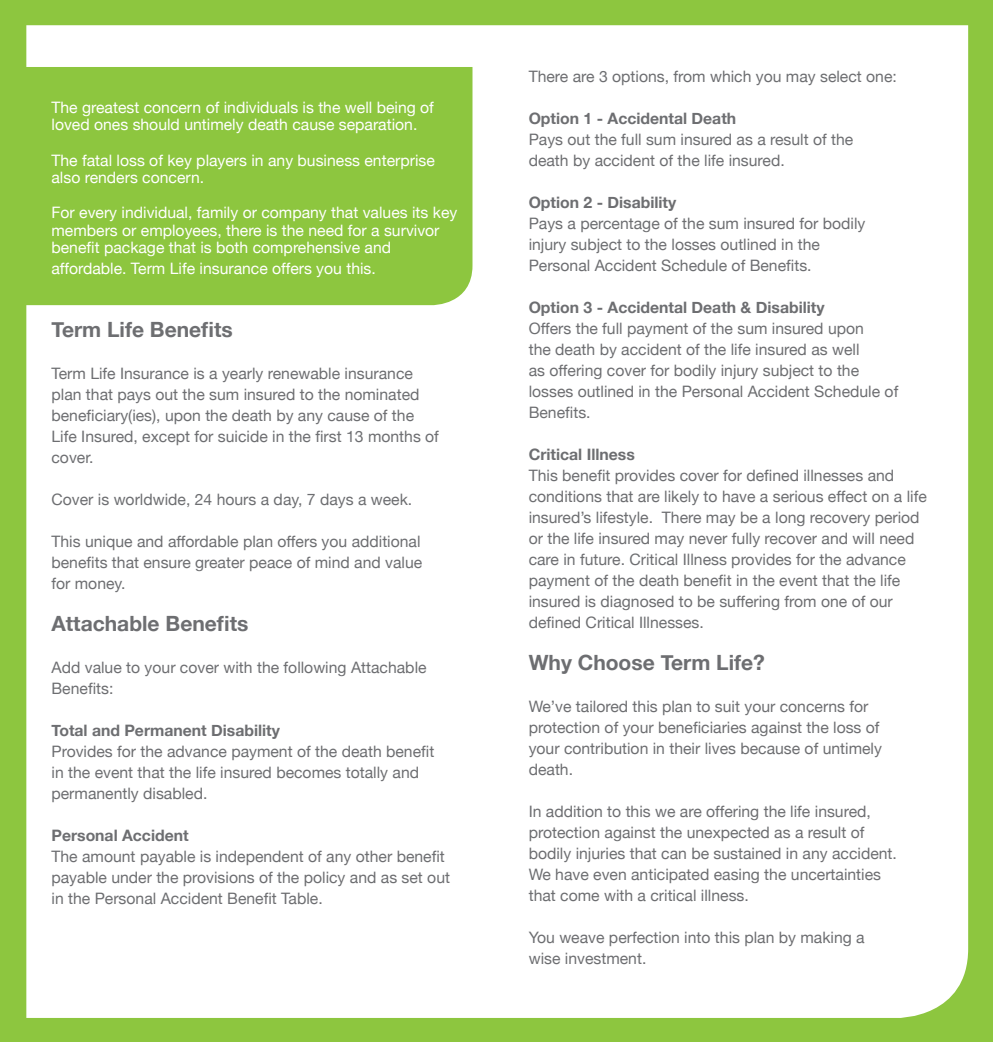
<style>
.page{position:relative;width:993px;height:1042px;background:#fff}
.page>*{position:absolute;margin:0;border:0;box-sizing:border-box;transform-origin:0 0}
.t1{font:700 21px "Helvetica Neue";color:#6d6e71}
.t2{font:15.75px/21px "Helvetica Neue";color:#6d6e71}
.t3{font:15.75px/17.5px "Helvetica Neue";color:#fff}
.t4{font:700 15.75px "Helvetica Neue";color:#6d6e71}
</style>
<div class="page">
<div style="left:0;top:0;width:992px;height:1042px;background:#8dc63f"></div>
<div style="left:26px;top:25px;width:941px;height:993px;background:#fff"></div>
<svg style="left:26px;top:67px;width:446px;height:238px"></svg>
<p class="t3" style="left:51px;top:98px;width:384px">The greatest concern of individuals is the well being of loved ones should untimely death cause separation.</p>
<p class="t3" style="left:51px;top:151px;width:385px">The fatal loss of key players in any business enterprise also renders concern.</p>
<p class="t3" style="left:51px;top:203px;width:407px">For every individual, family or company that values its key members or employees, there is the need for a survivor benefit package that is both comprehensive and</p>
<p class="t3" style="left:51px;top:259px;width:326px">affordable. Term Life insurance offers you this.</p>
<h1 class="t1" style="left:51px;top:316px;width:183px">Term Life Benefits</h1>
<p class="t2" style="left:51px;top:363px;width:389px">Term Life Insurance is a yearly renewable insurance plan that pays out the sum insured to the nominated beneficiary(ies), upon the death by any cause of the Life Insured, except for suicide in the first 13 months of cover.</p>
<p class="t2" style="left:51px;top:489px;width:362px">Cover is worldwide, 24 hours a day, 7 days a week.</p>
<p class="t2" style="left:51px;top:531px;width:372px;text-align:justify">This unique and affordable plan offers you additional benefits that ensure greater peace of mind and value for money.</p>
<h1 class="t1" style="left:51px;top:610px;width:198px">Attachable Benefits</h1>
<p class="t2" style="left:51px;top:657px;width:376px">Add value to your cover with the following Attachable<br>Benefits:</p>
<p class="t4" style="left:51px;top:721px;width:230px">Total and Permanent Disability</p>
<p class="t2" style="left:51px;top:741px;width:384px">Provides for the advance payment of the death benefit in the event that the life insured becomes totally and permanently disabled.</p>
<p class="t4" style="left:51px;top:826px;width:139px">Personal Accident</p>
<p class="t2" style="left:51px;top:846px;width:400px">The amount payable is independent of any other benefit payable under the provisions of the policy and as set out in the Personal Accident Benefit Table.</p>
<p class="t2" style="left:528px;top:66px;width:369px">There are 3 options, from which you may select one:</p>
<p class="t4" style="left:528px;top:109px;width:209px">Option 1 - Accidental Death</p>
<p class="t2" style="left:528px;top:129px;width:326px">Pays out the full sum insured as a result of the death by accident of the life insured.</p>
<p class="t4" style="left:528px;top:193px;width:149px">Option 2 - Disability</p>
<p class="t2" style="left:528px;top:213px;width:338px">Pays a percentage of the sum insured for bodily injury subject to the losses outlined in the<br>Personal Accident Schedule of Benefits.</p>
<p class="t4" style="left:528px;top:298px;width:297px">Option 3 - Accidental Death &amp; Disability</p>
<p class="t2" style="left:528px;top:318px;width:371px">Offers the full payment of the sum insured upon<br>the death by accident of the life insured as well<br>as offering cover for bodily injury subject to the losses outlined in the Personal Accident Schedule of Benefits.</p>
<p class="t4" style="left:528px;top:445px;width:108px">Critical Illness</p>
<p class="t2" style="left:528px;top:465px;width:399px">This benefit provides cover for defined illnesses and conditions that are likely to have a serious effect on a life insured’s lifestyle. There may be a long recovery period or the life insured may never fully recover and will need care in future. Critical Illness provides for the advance payment of the death benefit in the event that the life insured is diagnosed to be suffering from one of our defined Critical Illnesses.</p>
<h1 class="t1" style="left:528px;top:649px;width:238px">Why Choose Term Life?</h1>
<p class="t2" style="left:528px;top:696px;width:354px">We’ve tailored this plan to suit your concerns for protection of your beneficiaries against the loss of your contribution in their lives because of untimely death.</p>
<p class="t2" style="left:528px;top:801px;width:369px">In addition to this we are offering the life insured, protection against the unexpected as a result of bodily injuries that can be sustained in any accident.<br>We have even anticipated easing the uncertainties that come with a critical illness.</p>
<p class="t2" style="left:528px;top:927px;width:337px">You weave perfection into this plan by making a wise investment.</p>
</div>
